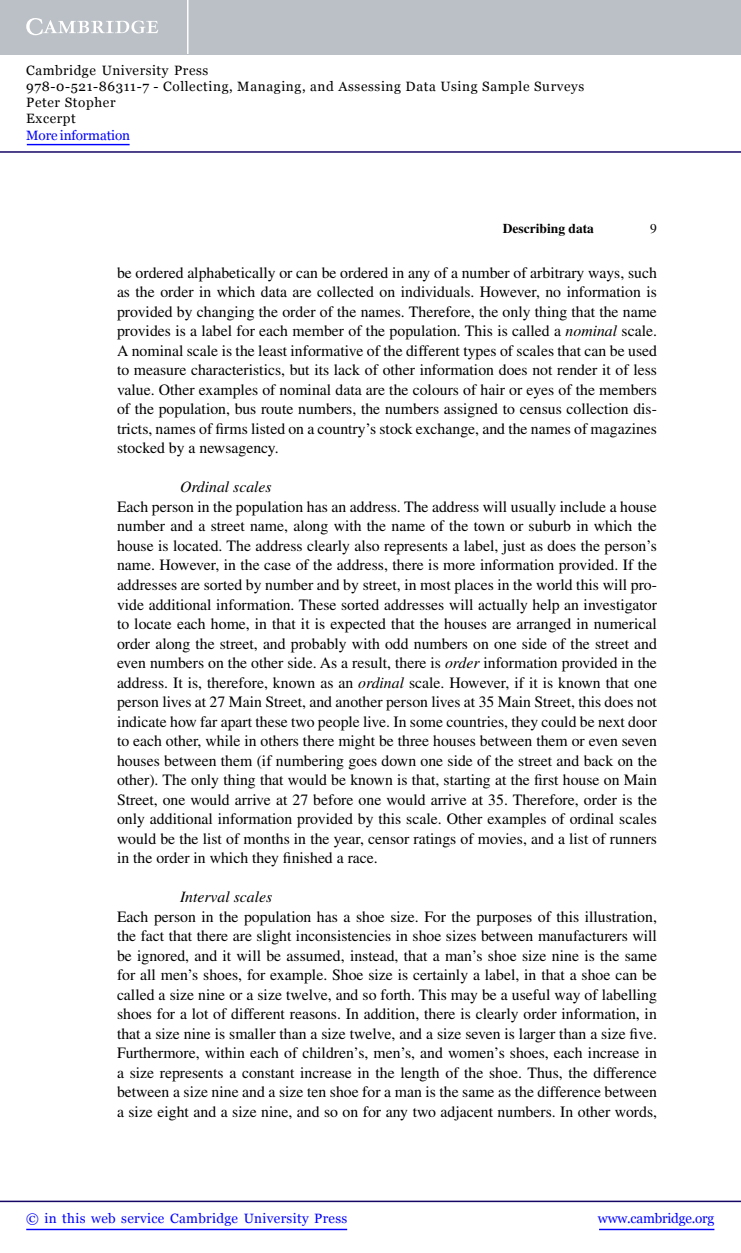
<style>
.page{position:relative;width:741px;height:1253px;background:#fff}
.page>*{position:absolute;margin:0;border:0;box-sizing:border-box;transform-origin:0 0}
.t1{font:15.75px/19.5px "Times LT Std";color:#000}
.t2{font:13.5px/16.2px "Georgia";letter-spacing:.045em;color:#000}
.t3{font:13.5px "Georgia";letter-spacing:.025em;color:#00f}
.t4{font:13.5px "Georgia";letter-spacing:-.015em;color:#00f}
.t5{font:13.5px "Georgia";letter-spacing:-.01em;color:#00f}
.t6{font:700 13.5px "Times LT Std";color:#000}
.t7{font:13.5px "Times LT Std";color:#000}
.s1{font-style:italic}
</style>
<div class="page">
<div style="left:0;top:0;width:741px;height:54px;background:#bac0c6"></div>
<svg style="left:26px;top:18px;width:132px;height:17px"></svg>
<hr style="left:187px;top:0;width:2px;height:54px;background:#fff">
<hr style="left:0;top:151px;width:741px;height:2px;background:#150666">
<hr style="left:27px;top:144px;width:103px;height:1px;background:#00f">
<hr style="left:599px;top:1228px;width:115px;height:2px;background:#00f">
<hr style="left:0;top:1200px;width:741px;height:2px;background:#150666">
<hr style="left:26px;top:1228px;width:321px;height:2px;background:#00f">
<p class="t2" style="left:26px;top:62px;width:560px">Cambridge University Press<br>978-0-521-86311-7 - Collecting, Managing, and Assessing Data Using Sample Surveys Peter Stopher<br>Excerpt</p>
<p class="t5" style="left:26px;top:127px;width:105px">More information</p>
<p class="t6" style="left:503px;top:220px;width:93px">Describing data</p>
<p class="t7" style="left:650px;top:221px;width:8px">9</p>
<p class="t1" style="left:117px;top:263px;width:542px;text-align:justify">be ordered alphabetically or can be ordered in any of a number of arbitrary ways, such as the order in which data are collected on individuals. However, no information is provided by changing the order of the names. Therefore, the only thing that the name provides is a label for each member of the population. This is called a <span class="s1">nominal</span> scale.<br>A nominal scale is the least informative of the different types of scales that can be used to measure characteristics, but its lack of other information does not render it of less value. Other examples of nominal data are the colours of hair or eyes of the members of the population, bus route numbers, the numbers assigned to census collection dis&shy;tricts, names of firms listed on a country’s stock exchange, and the names of magazines stocked by a newsagency.</p>
<p class="t1" style="left:117px;top:477px;width:542px;text-indent:63px"><span class="s1">Ordinal scales<br></span>Each person in the population has an address. The address will usually include a house number and a street name, along with the name of the town or suburb in which the house is located. The address clearly also represents a label, just as does the person’s name. However, in the case of the address, there is more information provided. If the addresses are sorted by number and by street, in most places in the world this will pro&shy;vide additional information. These sorted addresses will actually help an investigator to locate each home, in that it is expected that the houses are arranged in numerical order along the street, and probably with odd numbers on one side of the street and even numbers on the other side. As a result, there is <span class="s1">order</span> information provided in the address. It is, therefore, known as an <span class="s1">ordinal</span> scale. However, if it is known that one person lives at 27 Main Street, and another person lives at 35 Main Street, this does not indicate how far apart these two people live. In some countries, they could be next door to each other, while in others there might be three houses between them or even seven houses between them (if numbering goes down one side of the street and back on the other). The only thing that would be known is that, starting at the first house on Main Street, one would arrive at 27 before one would arrive at 35. Therefore, order is the only additional information provided by this scale. Other examples of ordinal scales would be the list of months in the year, censor ratings of movies, and a list of runners in the order in which they finished a race.</p>
<p class="t1" style="left:117px;top:887px;width:542px;text-indent:63px"><span class="s1">Interval scales<br></span>Each person in the population has a shoe size. For the purposes of this illustration, the fact that there are slight inconsistencies in shoe sizes between manufacturers will be ignored, and it will be assumed, instead, that a man’s shoe size nine is the same for all men’s shoes, for example. Shoe size is certainly a label, in that a shoe can be called a size nine or a size twelve, and so forth. This may be a useful way of labelling shoes for a lot of different reasons. In addition, there is clearly order information, in that a size nine is smaller than a size twelve, and a size seven is larger than a size five.<br>Furthermore, within each of children’s, men’s, and women’s shoes, each increase in a size represents a constant increase in the length of the shoe. Thus, the difference between a size nine and a size ten shoe for a man is the same as the difference between a size eight and a size nine, and so on for any two adjacent numbers. In other words,</p>
<p class="t3" style="left:26px;top:1211px;width:323px">© in this web service Cambridge University Press</p>
<p class="t4" style="left:598px;top:1211px;width:118px">www.cambridge.org</p>
</div>
